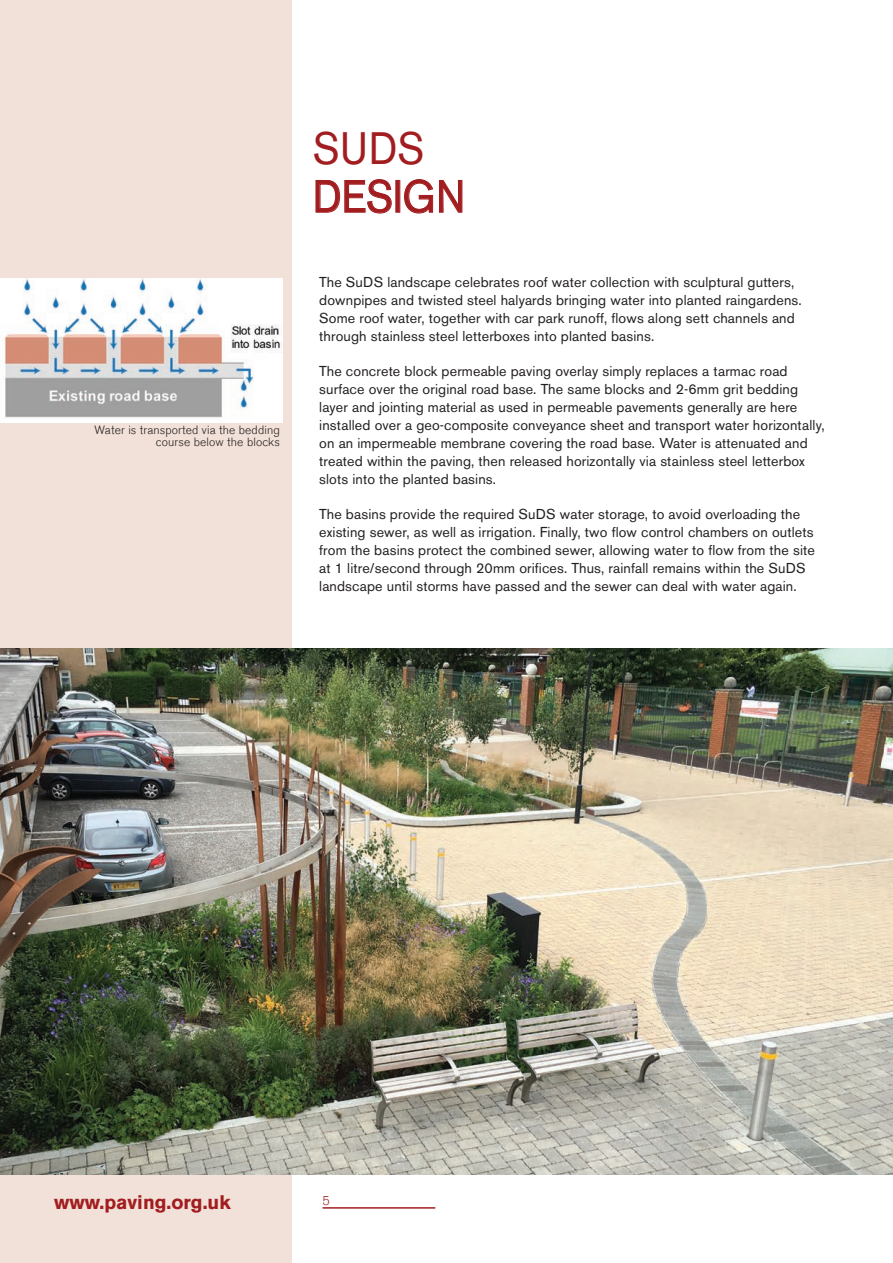
<style>
.page{position:relative;width:893px;height:1263px;background:#fff}
.page>*{position:absolute;margin:0;border:0;box-sizing:border-box;transform-origin:0 0}
.t1{font:45px/48px "Akzidenz Grotesk BE";color:#a21d20;scale:.9 1}
.t2{font:700 19.5px "Akzidenz Grotesk BE";color:#a21d20}
.t3{font:14.25px/18px "Akzidenz Grotesk BE";letter-spacing:.01em;color:#231f20}
.t4{font:300 12.75px "Akzidenz Grotesk BE";color:#a21d20}
.t5{font:300 12px/11.2px "Akzidenz Grotesk BE";letter-spacing:.01em;color:#231f20;text-align:right}
</style>
<div class="page">
<div style="left:0;top:0;width:293px;height:1263px;background:#f2e1d8"></div>
<hr style="left:330px;top:1207px;width:105px;height:1px;background:#a21d20">
<div style="left:292px;top:0;width:14px;height:1263px;background:#fff"></div>
<img style="left:0;top:648px;width:893px;height:526px">
<svg style="left:315px;top:179px;width:77px;height:35px"></svg>
<svg style="left:404px;top:179px;width:59px;height:35px"></svg>
<img style="left:1px;top:278px;width:281px;height:144px">
<p class="t5" style="left:94px;top:425px;width:187px">Water is transported via the bedding course below the blocks</p>
<h1 class="t1" style="left:313px;top:125px;width:170px">SUDS<br>DESIGN</h1>
<p class="t3" style="left:319px;top:273px;width:484px">The SuDS landscape celebrates roof water collection with sculptural gutters, downpipes and twisted steel halyards bringing water into planted raingardens.<br>Some roof water, together with car park runoff, flows along sett channels and through stainless steel letterboxes into planted basins.</p>
<p class="t3" style="left:319px;top:362px;width:507px">The concrete block permeable paving overlay simply replaces a tarmac road surface over the original road base. The same blocks and 2-6mm grit bedding layer and jointing material as used in permeable pavements generally are here installed over a geo-composite conveyance sheet and transport water horizontally, on an impermeable membrane covering the road base. Water is attenuated and treated within the paving, then released horizontally via stainless steel letterbox slots into the planted basins.</p>
<p class="t3" style="left:319px;top:505px;width:497px">The basins provide the required SuDS water storage, to avoid overloading the existing sewer, as well as irrigation. Finally, two flow control chambers on outlets from the basins protect the combined sewer, allowing water to flow from the site at 1 litre/second through 20mm orifices. Thus, rainfall remains within the SuDS landscape until storms have passed and the sewer can deal with water again.</p>
<h2 class="t2" style="left:54px;top:1191px;width:178px">www.paving.org.uk</h2>
<p class="t4" style="left:323px;top:1193px;width:9px">5</p>
</div>
